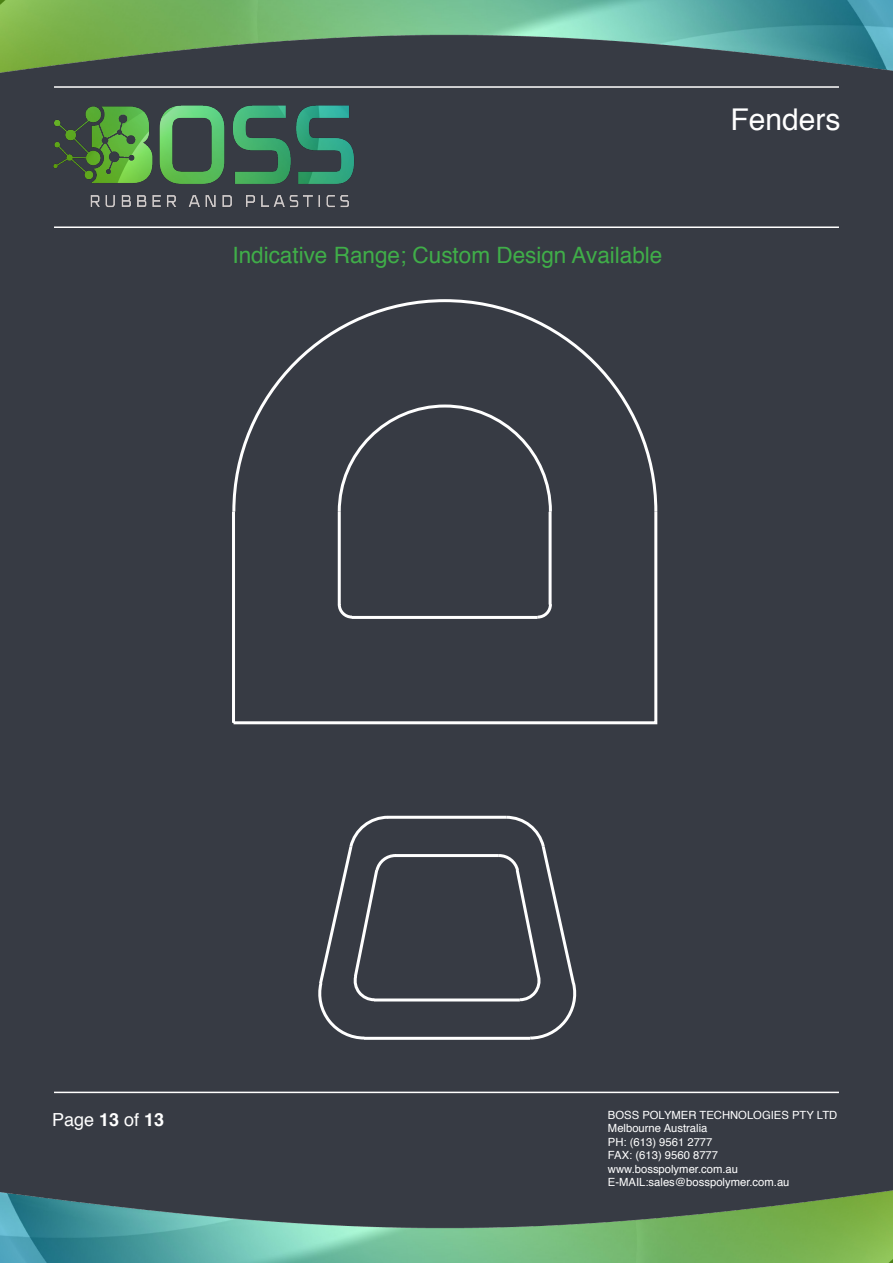
<style>
.page{position:relative;width:893px;height:1263px;background:#fff}
.page>*{position:absolute;margin:0;border:0;box-sizing:border-box;transform-origin:0 0}
.t1{font:30px "Helvetica";color:#fff}
.t2{font:22.5px "Helvetica";color:#40ae49}
.t3{font:18px "Helvetica";color:#fff}
.t4{font:11.25px/13.5px "Helvetica";color:#fff}
.s1{font-weight:700}
</style>
<div class="page">
<div style="left:0;top:0;width:892px;height:1242px;background:#373b44"></div>
<hr style="left:54px;top:226px;width:784px;height:2px;background:#fff">
<hr style="left:54px;top:1092px;width:784px;height:1px;background:#fff">
<hr style="left:54px;top:86px;width:784px;height:2px;background:#fff">
<img style="left:53px;top:105px;width:301px;height:102px">
<img style="left:0;top:0;width:892px;height:73px">
<img style="left:0;top:1190px;width:892px;height:73px">
<svg style="left:318px;top:815px;width:259px;height:225px"></svg>
<svg style="left:232px;top:299px;width:426px;height:426px"></svg>
<h2 class="t2" style="left:232px;top:246px;width:431px">Indicative Range; Custom Design Available</h2>
<h1 class="t1" style="left:730px;top:106px;width:112px">Fenders</h1>
<h3 class="t3" style="left:52px;top:1112px;width:114px">Page <span class="s1">13</span> of <span class="s1">13</span></h3>
<p class="t4" style="left:608px;top:1109px;width:231px">BOSS POLYMER TECHNOLOGIES PTY LTD<br>Melbourne Australia<br>PH: (613) 9561 2777<br>FAX: (613) 9560 8777 www.bosspolymer.com.au<br>E-MAIL:sales@bosspolymer.com.au</p>
</div>
